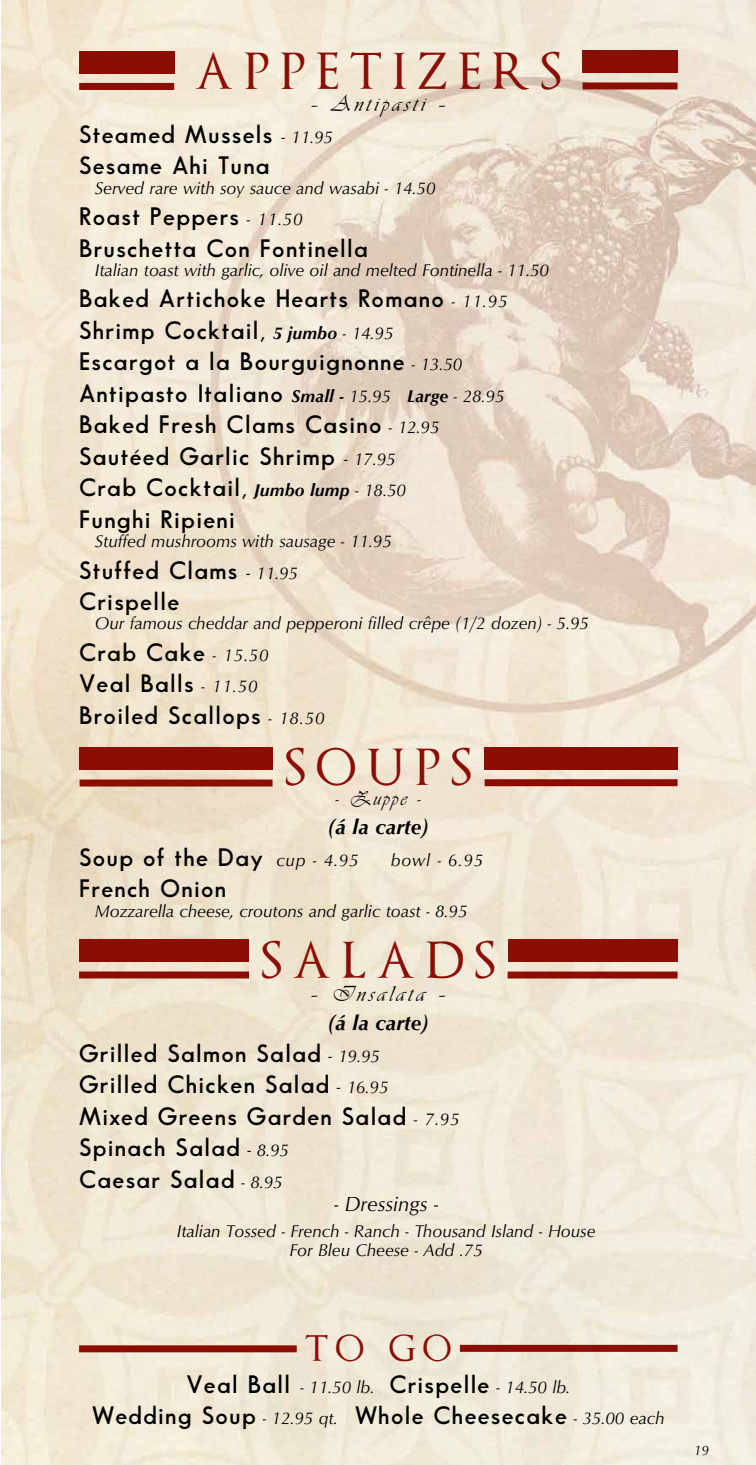
<style>
.page{position:relative;width:756px;height:1465px;background:#fff}
.page>*{position:absolute;margin:0;border:0;box-sizing:border-box;transform-origin:0 0}
.t1{font:49px "Optimus Princeps";letter-spacing:.21em;color:#8b0e04}
.t2{font:35px "Optimus Princeps";color:#8b0e04}
.t3{font:600 24.5px/31.5px "Bougan S Si";letter-spacing:.05em;color:#000}
.t4{font:22.75px "Vivante DTC";letter-spacing:.15em;color:#000}
.t5{font:21px "Optimum Bold Italic DTC";color:#000}
.t6{font:21px "Optimum Roman Italic DTC";color:#000}
.t7{font:21px "Vivante DTC";letter-spacing:.1em;color:#000}
.t8{font:17.5px/19.2px "Optimum Roman Italic DTC";color:#000;text-align:center}
.t9{font:14px "Optimum Roman Italic DTC";color:#000}
.s1{font-family:"Optimum Roman Italic DTC";font-weight:400;font-size:19.25px}
.s2{font-family:"Optimum Roman Italic DTC";font-weight:400;font-size:17.5px}
.s3{font-family:"Optimum Bold Italic DTC";font-weight:400;font-size:17.5px}
.s4{font-family:"Bougan S Si";font-weight:600;font-size:24.5px}
</style>
<div class="page">
<img style="left:2px;top:0;width:754px;height:1465px">
<div style="left:582px;top:51px;width:96px;height:22px;background:#8b0e04"></div>
<div style="left:583px;top:82px;width:95px;height:7px;background:#8b0e04"></div>
<div style="left:79px;top:51px;width:95px;height:22px;background:#8b0e04"></div>
<div style="left:79px;top:83px;width:95px;height:7px;background:#8b0e04"></div>
<div style="left:484px;top:747px;width:194px;height:23px;background:#8b0e04"></div>
<div style="left:485px;top:779px;width:193px;height:7px;background:#8b0e04"></div>
<div style="left:508px;top:940px;width:170px;height:22px;background:#8b0e04"></div>
<div style="left:508px;top:971px;width:170px;height:7px;background:#8b0e04"></div>
<div style="left:79px;top:940px;width:170px;height:22px;background:#8b0e04"></div>
<div style="left:79px;top:971px;width:170px;height:7px;background:#8b0e04"></div>
<div style="left:79px;top:748px;width:194px;height:22px;background:#8b0e04"></div>
<div style="left:80px;top:779px;width:193px;height:7px;background:#8b0e04"></div>
<div style="left:460px;top:1345px;width:218px;height:7px;background:#8b0e04"></div>
<div style="left:79px;top:1345px;width:218px;height:7px;background:#8b0e04"></div>
<h1 class="t1" style="left:195px;top:46px;width:368px">APPETIZERS</h1>
<p class="t4" style="left:311px;top:91px;width:136px">– Antipasti –</p>
<p class="t3" style="left:79px;top:118px;width:255px">Steamed Mussels <span class="s1">-</span> <span class="s2">11.95<br></span>Sesame Ahi Tuna</p>
<p class="t8" style="left:95px;top:178px;width:342px">Served rare with soy sauce and wasabi - 14.50</p>
<p class="t3" style="left:79px;top:201px;width:291px">Roast Peppers <span class="s2">- 11.50<br></span>Bruschetta Con Fontinella</p>
<p class="t8" style="left:95px;top:260px;width:456px">Italian toast with garlic, olive oil and melted Fontinella - 11.50</p>
<p class="t3" style="left:79px;top:283px;width:430px">Baked Artichoke Hearts Romano <span class="s2">- 11.95<br></span>Shrimp Cocktail, <span class="s3">5 jumbo</span> <span class="s2">- 14.95<br></span>Escargot a la Bourguignonne <span class="s2">- 13.50<br></span>Antipasto Italiano <span class="s3">Small -</span> <span class="s2">15.95</span> <span class="s3">Large</span> <span class="s2">- 28.95<br></span>Baked Fresh Clams Casino <span class="s2">- 12.95<br></span>Sautéed Garlic Shrimp <span class="s1">-</span> <span class="s2">17.95<br></span>Crab Cocktail, <span class="s3">Jumbo lump</span> <span class="s2">- 18.50<br></span>Funghi Ripieni</p>
<p class="t8" style="left:95px;top:532px;width:299px">Stuffed mushrooms with sausage - 11.95</p>
<p class="t3" style="left:79px;top:554px;width:221px">Stuffed Clams <span class="s1">-</span> <span class="s2">11.95<br></span>Crispelle</p>
<p class="t8" style="left:95px;top:614px;width:496px">Our famous cheddar and pepperoni filled crêpe (1/2 dozen) - 5.95</p>
<p class="t3" style="left:79px;top:636px;width:247px">Crab Cake <span class="s2">- 15.50<br></span>Veal Balls <span class="s2">- 11.50<br></span>Broiled Scallops <span class="s2">- 18.50</span></p>
<h1 class="t1" style="left:285px;top:743px;width:189px">SOUPS</h1>
<p class="t7" style="left:335px;top:785px;width:88px">- Zuppe -</p>
<p class="t5" style="left:328px;top:815px;width:102px">(á la carte)</p>
<p class="t3" style="left:79px;top:841px;width:281px">Soup of the Day <span class="s2">cup - 4.95</span></p>
<p class="t8" style="left:391px;top:850px;width:94px">bowl - 6.95</p>
<p class="t3" style="left:79px;top:873px;width:149px">French Onion</p>
<p class="t8" style="left:95px;top:901px;width:374px">Mozzarella cheese, croutons and garlic toast - 8.95</p>
<h1 class="t1" style="left:261px;top:935px;width:236px">SALADS</h1>
<p class="t4" style="left:311px;top:980px;width:136px">– Insalata –</p>
<p class="t5" style="left:328px;top:1011px;width:102px">(á la carte)</p>
<p class="t3" style="left:79px;top:1037px;width:382px">Grilled Salmon Salad <span class="s1">-</span> <span class="s2">19.95<br></span>Grilled Chicken Salad <span class="s1">-</span> <span class="s2">16.95<br></span>Mixed Greens Garden Salad <span class="s2">- 7.95<br></span>Spinach Salad <span class="s1">-</span> <span class="s2">8.95<br></span>Caesar Salad <span class="s2">- 8.95</span></p>
<p class="t6" style="left:334px;top:1191px;width:106px">- Dressings -</p>
<p class="t8" style="left:177px;top:1221px;width:420px">Italian Tossed - French - Ranch - Thousand Island - House<br>For Bleu Cheese - Add .75</p>
<h2 class="t2" style="left:305px;top:1331px;width:148px">TO GO</h2>
<p class="t8" style="left:186px;top:1377px;width:385px"><span class="s4">Veal Ball</span> - 11.50 lb. <span class="s4">Crispelle</span> - 14.50 lb.</p>
<p class="t3" style="left:92px;top:1399px;width:574px">Wedding Soup <span class="s2">- 12.95 qt.</span> Whole Cheesecake <span class="s2">- 35.00 each</span></p>
<p class="t9" style="left:694px;top:1442px;width:17px">19</p>
</div>
